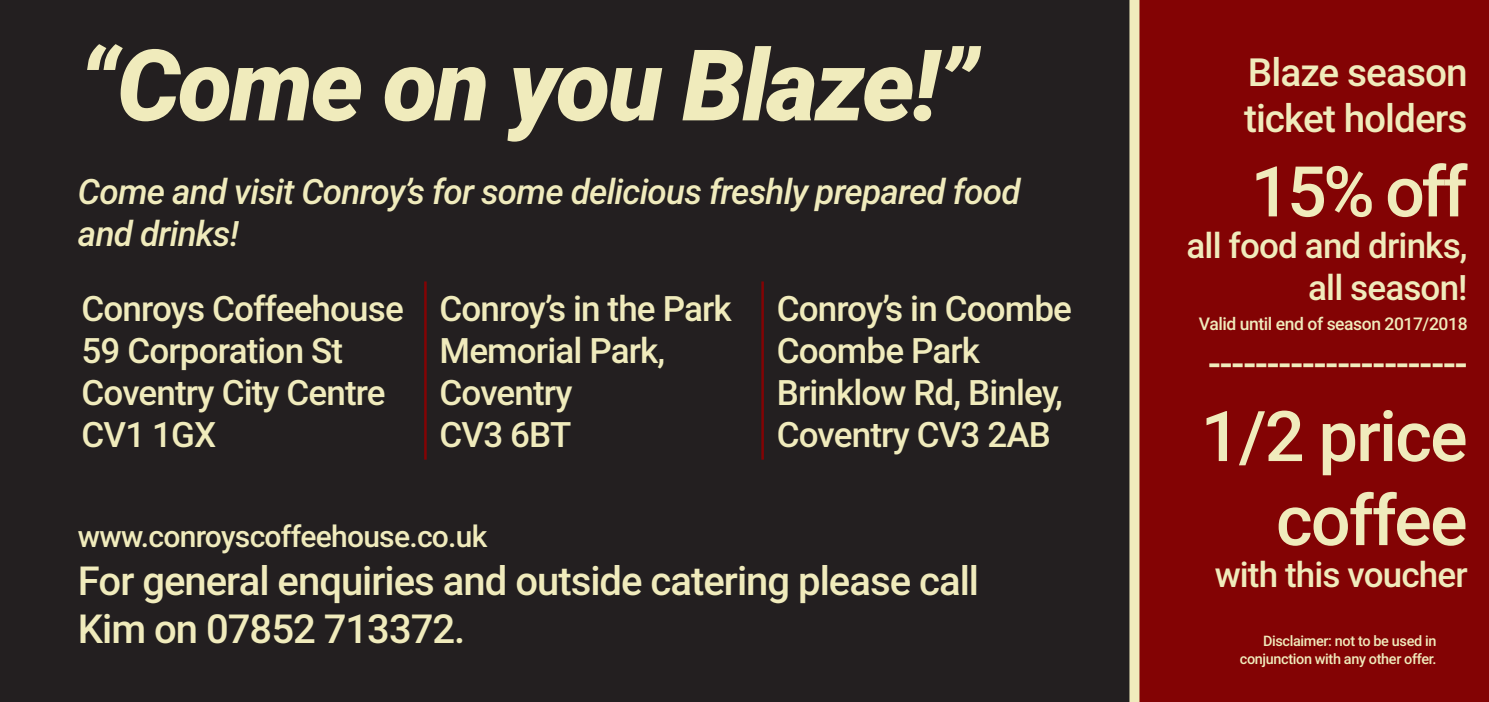
<style>
.page{position:relative;width:1489px;height:702px;background:#fff}
.page>*{position:absolute;margin:0;border:0;box-sizing:border-box;transform-origin:0 0}
.t1{font:italic 900 99px "Roboto";letter-spacing:-.025em;color:#f0ebbc}
.t2{font:500 70px "Roboto";letter-spacing:-.025em;color:#f0ebbc}
.t3{font:500 40px/48px "Roboto";letter-spacing:-.025em;color:#f0ebbc}
.t4{font:500 38.75px/46.5px "Roboto";letter-spacing:-.025em;color:#f0ebbc}
.t5{font:500 35px/42px "Roboto";letter-spacing:-.025em;color:#f0ebbc}
.t6{font:italic 500 35px/42px "Roboto";letter-spacing:-.025em;color:#f0ebbc}
.t7{font:500 30px "Roboto";letter-spacing:-.025em;color:#f0ebbc}
.t8{font:500 17.5px "Roboto";letter-spacing:-.025em;color:#f0ebbc}
.t9{font:500 14.5px/17.2px "Roboto";letter-spacing:-.025em;color:#f0ebbc;text-align:right}
</style>
<div class="page">
<div style="left:0;top:0;width:1488px;height:702px;background:#231f20"></div>
<hr style="left:424px;top:281px;width:2px;height:178px;background:#830304">
<hr style="left:761px;top:281px;width:2px;height:178px;background:#830304">
<div style="left:1134px;top:0;width:354px;height:702px;background:#830304"></div>
<div style="left:1129px;top:0;width:10px;height:702px;background:#f0ebbc"></div>
<p class="t1" style="left:78px;top:16px;width:902px">“Come on you Blaze!”</p>
<p class="t6" style="left:78px;top:169px;width:944px">Come and visit Conroy’s for some delicious freshly prepared food and drinks!</p>
<p class="t5" style="left:82px;top:286px;width:324px">Conroys Coffeehouse</p>
<p class="t5" style="left:82px;top:328px;width:263px">59 Corporation St</p>
<p class="t5" style="left:82px;top:370px;width:305px">Coventry City Centre</p>
<p class="t5" style="left:82px;top:412px;width:136px">CV1 1GX</p>
<p class="t5" style="left:439px;top:286px;width:294px">Conroy’s in the Park</p>
<p class="t5" style="left:439px;top:328px;width:227px">Memorial Park,<br>Coventry<br>CV3 6BT</p>
<p class="t5" style="left:776px;top:286px;width:297px">Conroy’s in Coombe</p>
<p class="t5" style="left:776px;top:328px;width:205px">Coombe Park</p>
<p class="t5" style="left:776px;top:370px;width:287px">Brinklow Rd, Binley,<br>Coventry CV3 2AB</p>
<p class="t7" style="left:78px;top:515px;width:411px">www.conroyscoffeehouse.co.uk</p>
<p class="t3" style="left:78px;top:555px;width:902px">For general enquiries and outside catering please call<br>Kim on 07852 713372.</p>
<p class="t4" style="left:1243px;top:47px;width:225px">Blaze season ticket holders</p>
<p class="t2" style="left:1250px;top:142px;width:218px">15% off</p>
<p class="t5" style="left:1186px;top:224px;width:282px;text-align:right">all food and drinks, all season!</p>
<p class="t8" style="left:1198px;top:312px;width:270px">Valid until end of season 2017/2018</p>
<p class="t4" style="left:1207px;top:338px;width:261px">----------------------</p>
<p class="t2" style="left:1200px;top:387px;width:268px">1/2 price</p>
<p class="t2" style="left:1275px;top:471px;width:193px">coffee</p>
<p class="t5" style="left:1214px;top:552px;width:254px">with this voucher</p>
<p class="t9" style="left:1239px;top:631px;width:198px">Disclaimer: not to be used in conjunction with any other offer.</p>
</div>
